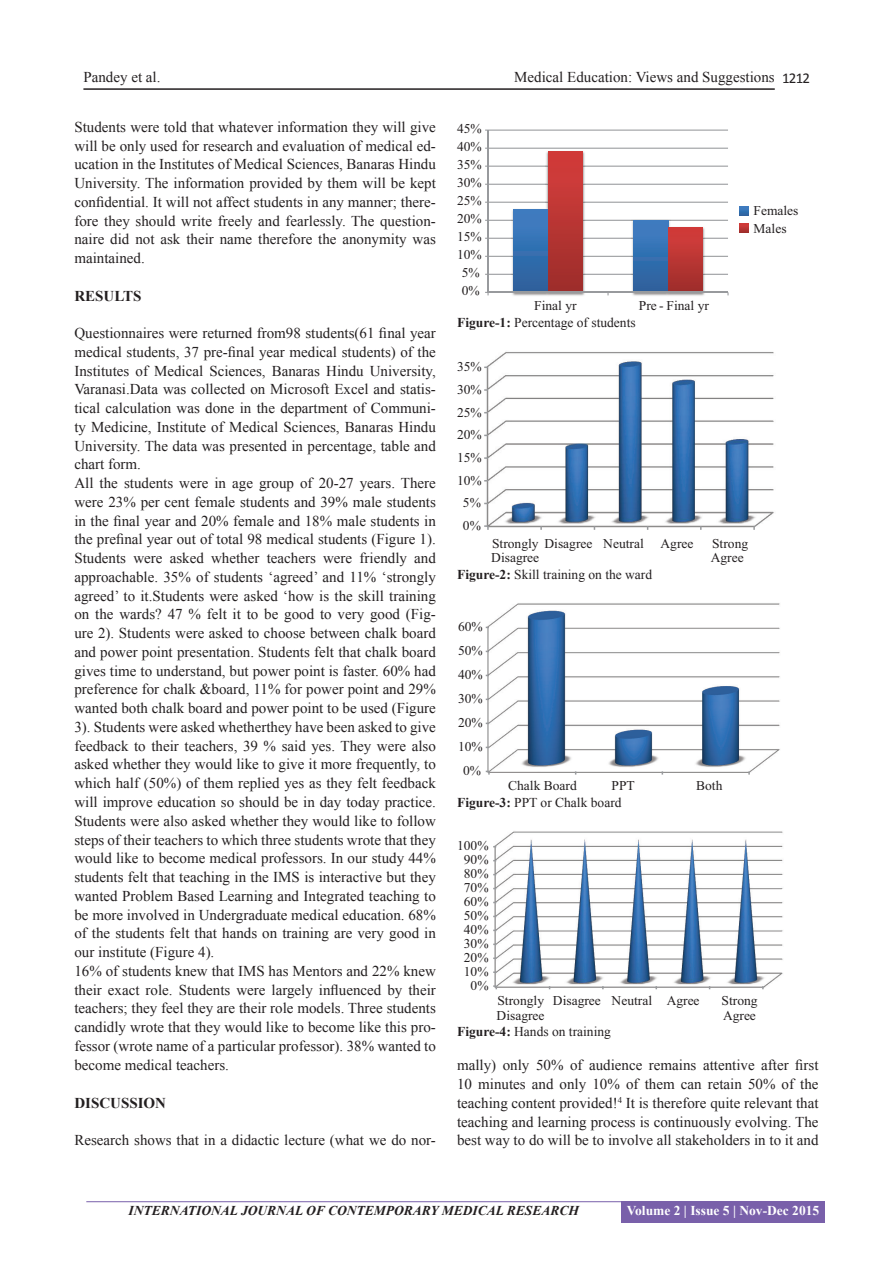
<style>
.page{position:relative;width:893px;height:1263px;background:#fff}
.page>*{position:absolute;margin:0;border:0;box-sizing:border-box;transform-origin:0 0}
.TX_New{font:15px/18.8px "Times New Roman";color:#231f20;text-align:justify}
.t1{font:700 15px "Times New Roman";color:#231f20}
.Legend{font:13.5px/14.2px "Times New Roman";color:#231f20}
.t2{font:italic 700 13.5px "Times New Roman";color:#231f20}
.t3{font:700 13.5px "Times New Roman";color:#fff}
.s1{font-family:"Calibri"}
.s2{font-weight:700}
</style>
<div class="page">
<hr style="left:83px;top:88px;width:692px;height:2px;background:#231f20">
<hr style="left:86px;top:1201px;width:586px;height:1px;background:#7960aa">
<div style="left:621px;top:1201px;width:204px;height:22px;background:#7960aa"></div>
<hr style="left:488px;top:274px;width:240px;height:1px;background:#989a9d">
<hr style="left:488px;top:256px;width:240px;height:1px;background:#989a9d">
<hr style="left:488px;top:238px;width:240px;height:1px;background:#989a9d">
<hr style="left:488px;top:220px;width:240px;height:1px;background:#989a9d">
<hr style="left:488px;top:202px;width:240px;height:1px;background:#989a9d">
<hr style="left:488px;top:184px;width:240px;height:1px;background:#989a9d">
<hr style="left:488px;top:166px;width:240px;height:1px;background:#989a9d">
<hr style="left:488px;top:148px;width:240px;height:1px;background:#989a9d">
<hr style="left:488px;top:130px;width:240px;height:1px;background:#989a9d">
<img style="left:511px;top:209px;width:34px;height:87px">
<img style="left:511px;top:220px;width:3px;height:55px">
<img style="left:632px;top:293px;width:73px;height:3px">
<img style="left:631px;top:219px;width:40px;height:73px">
<img style="left:631px;top:220px;width:40px;height:55px">
<img style="left:545px;top:151px;width:41px;height:145px">
<img style="left:545px;top:166px;width:41px;height:109px">
<svg style="left:545px;top:293px;width:6px;height:3px"></svg>
<img style="left:668px;top:226px;width:37px;height:66px">
<img style="left:702px;top:238px;width:3px;height:37px">
<svg style="left:665px;top:293px;width:6px;height:3px"></svg>
<div style="left:514px;top:209px;width:34px;height:83px;background:linear-gradient(to bottom,#3e7fc4,#2b609c)"></div>
<div style="left:634px;top:220px;width:34px;height:72px;background:linear-gradient(to bottom,#3e7fc4,#2b609c)"></div>
<div style="left:548px;top:152px;width:34px;height:140px;background:linear-gradient(to bottom,#d63d3b,#9d2e2b)"></div>
<div style="left:668px;top:227px;width:34px;height:65px;background:linear-gradient(to bottom,#d63d3b,#9e2e2b)"></div>
<hr style="left:487px;top:130px;width:2px;height:162px;background:#989a9d">
<hr style="left:488px;top:292px;width:240px;height:1px;background:#989a9d">
<svg style="left:739px;top:207px;width:9px;height:9px"></svg>
<svg style="left:739px;top:224px;width:9px;height:8px"></svg>
<img style="left:486px;top:352px;width:288px;height:176px">
<svg style="left:484px;top:525px;width:5px;height:5px"></svg>
<img style="left:487px;top:603px;width:293px;height:170px">
<svg style="left:486px;top:771px;width:4px;height:4px"></svg>
<img style="left:494px;top:831px;width:289px;height:156px">
<svg style="left:493px;top:985px;width:4px;height:4px"></svg>
<p class="TX_New" style="left:83px;top:67px;width:79px">Pandey et al.</p>
<p class="TX_New" style="left:514px;top:67px;width:297px">Medical Education: Views and Suggestions <span class="s1">1212</span></p>
<p class="TX_New" style="left:74px;top:117px;width:363px">Students were told that whatever information they will give will be only used for research and evaluation of medical ed&shy;ucation in the Institutes of Medical Sciences, Banaras Hindu University. The information provided by them will be kept confidential. It will not affect students in any manner; there&shy;fore they should write freely and fearlessly. The question&shy;naire did not ask their name therefore the anonymity was maintained.</p>
<h1 class="t1" style="left:74px;top:286px;width:68px">RESULTS</h1>
<p class="TX_New" style="left:74px;top:324px;width:363px">Questionnaires were returned from98 students(61 final year medical students, 37 pre-final year medical students) of the Institutes of Medical Sciences, Banaras Hindu University, Varanasi.Data was collected on Microsoft Excel and statis&shy;tical calculation was done in the department of Communi&shy;ty Medicine, Institute of Medical Sciences, Banaras Hindu University. The data was presented in percentage, table and chart form.</p>
<p class="TX_New" style="left:74px;top:474px;width:363px">All the students were in age group of 20-27 years. There were 23% per cent female students and 39% male students in the final year and 20% female and 18% male students in the prefinal year out of total 98 medical students (Figure 1).<br>Students were asked whether teachers were friendly and approachable. 35% of students ‘agreed’ and 11% ‘strongly agreed’ to it.Students were asked ‘how is the skill training on the wards? 47 % felt it to be good to very good (Fig&shy;ure 2). Students were asked to choose between chalk board and power point presentation. Students felt that chalk board gives time to understand, but power point is faster. 60% had preference for chalk &amp;board, 11% for power point and 29% wanted both chalk board and power point to be used (Figure 3). Students were asked whetherthey have been asked to give feedback to their teachers, 39 % said yes. They were also asked whether they would like to give it more frequently, to which half (50%) of them replied yes as they felt feedback will improve education so should be in day today practice.<br>Students were also asked whether they would like to follow steps of their teachers to which three students wrote that they would like to become medical professors. In our study 44% students felt that teaching in the IMS is interactive but they wanted Problem Based Learning and Integrated teaching to be more involved in Undergraduate medical education. 68% of the students felt that hands on training are very good in our institute (Figure 4).</p>
<p class="TX_New" style="left:74px;top:961px;width:363px">16% of students knew that IMS has Mentors and 22% knew their exact role. Students were largely influenced by their teachers; they feel they are their role models. Three students candidly wrote that they would like to become like this pro&shy;fessor (wrote name of a particular professor). 38% wanted to become medical teachers.</p>
<h1 class="t1" style="left:74px;top:1092px;width:93px">DISCUSSION</h1>
<p class="TX_New" style="left:74px;top:1130px;width:363px">Research shows that in a didactic lecture (what we do nor-</p>
<p class="Legend" style="left:457px;top:121px;width:26px">45%</p>
<p class="Legend" style="left:457px;top:139px;width:26px">40%</p>
<p class="Legend" style="left:457px;top:157px;width:26px">35%</p>
<p class="Legend" style="left:457px;top:175px;width:26px">30%</p>
<p class="Legend" style="left:457px;top:193px;width:26px">25%</p>
<p class="Legend" style="left:457px;top:211px;width:26px">20%</p>
<p class="Legend" style="left:457px;top:229px;width:26px">15%</p>
<p class="Legend" style="left:457px;top:247px;width:26px">10%</p>
<p class="Legend" style="left:462px;top:265px;width:19px">5%</p>
<p class="Legend" style="left:462px;top:283px;width:19px">0%</p>
<p class="Legend" style="left:534px;top:298px;width:44px">Final yr</p>
<p class="Legend" style="left:639px;top:298px;width:72px">Pre - Final yr</p>
<p class="Legend" style="left:457px;top:315px;width:180px"><span class="s2">Figure-1:</span> Percentage of students</p>
<p class="Legend" style="left:457px;top:359px;width:26px">35%</p>
<p class="Legend" style="left:457px;top:382px;width:26px">30%</p>
<p class="Legend" style="left:457px;top:405px;width:26px">25%</p>
<p class="Legend" style="left:457px;top:427px;width:26px">20%</p>
<p class="Legend" style="left:457px;top:450px;width:26px">15%</p>
<p class="Legend" style="left:457px;top:473px;width:26px">10%</p>
<p class="Legend" style="left:463px;top:496px;width:19px">5%</p>
<p class="Legend" style="left:463px;top:518px;width:19px">0%</p>
<p class="Legend" style="left:754px;top:202px;width:46px;line-height:17.1px">Females<br>Males</p>
<p class="Legend" style="left:491px;top:536px;width:204px">Strongly Disagree Neutral Agree<br>Disagree</p>
<p class="Legend" style="left:711px;top:536px;width:39px">Strong<br>Agree</p>
<p class="Legend" style="left:457px;top:567px;width:197px"><span class="s2">Figure-2:</span> Skill training on the ward</p>
<p class="Legend" style="left:458px;top:619px;width:26px">60%</p>
<p class="Legend" style="left:458px;top:643px;width:26px">50%</p>
<p class="Legend" style="left:458px;top:667px;width:26px">40%</p>
<p class="Legend" style="left:458px;top:691px;width:26px">30%</p>
<p class="Legend" style="left:458px;top:715px;width:26px">20%</p>
<p class="Legend" style="left:458px;top:739px;width:26px">10%</p>
<p class="Legend" style="left:463px;top:763px;width:19px">0%</p>
<p class="Legend" style="left:508px;top:778px;width:70px">Chalk Board</p>
<p class="Legend" style="left:612px;top:778px;width:25px">PPT</p>
<p class="Legend" style="left:696px;top:778px;width:28px">Both</p>
<p class="Legend" style="left:457px;top:795px;width:166px"><span class="s2">Figure-3:</span> PPT or Chalk board</p>
<p class="Legend" style="left:457px;top:838px;width:33px">100%</p>
<p class="Legend" style="left:464px;top:852px;width:26px">90%</p>
<p class="Legend" style="left:464px;top:866px;width:26px">80%</p>
<p class="Legend" style="left:464px;top:880px;width:26px">70%</p>
<p class="Legend" style="left:464px;top:894px;width:26px">60%</p>
<p class="Legend" style="left:464px;top:908px;width:26px">50%</p>
<p class="Legend" style="left:464px;top:922px;width:26px">40%</p>
<p class="Legend" style="left:464px;top:936px;width:26px">30%</p>
<p class="Legend" style="left:464px;top:950px;width:26px">20%</p>
<p class="Legend" style="left:464px;top:964px;width:26px">10%</p>
<p class="Legend" style="left:471px;top:978px;width:19px">0%</p>
<p class="Legend" style="left:497px;top:992px;width:49px;line-height:15px">Strongly<br>Disagree</p>
<p class="Legend" style="left:553px;top:993px;width:148px">Disagree Neutral Agree</p>
<p class="Legend" style="left:722px;top:992px;width:38px;line-height:15px">Strong<br>Agree</p>
<p class="TX_New" style="left:457px;top:1056px;width:363px">mally) only 50% of audience remains attentive after first 10 minutes and only 10% of them can retain 50% of the teaching content provided!<sup>4</sup> It is therefore quite relevant that teaching and learning process is continuously evolving. The best way to do will be to involve all stakeholders in to it and</p>
<p class="Legend" style="left:457px;top:1025px;width:155px"><span class="s2">Figure-4:</span> Hands on training</p>
<p class="t2" style="left:129px;top:1201px;width:452px">INTERNATIONAL JOURNAL OF CONTEMPORARY MEDICAL RESEARCH</p>
<p class="t3" style="left:627px;top:1201px;width:194px">Volume 2 | Issue 5 | Nov-Dec 2015</p>
</div>
